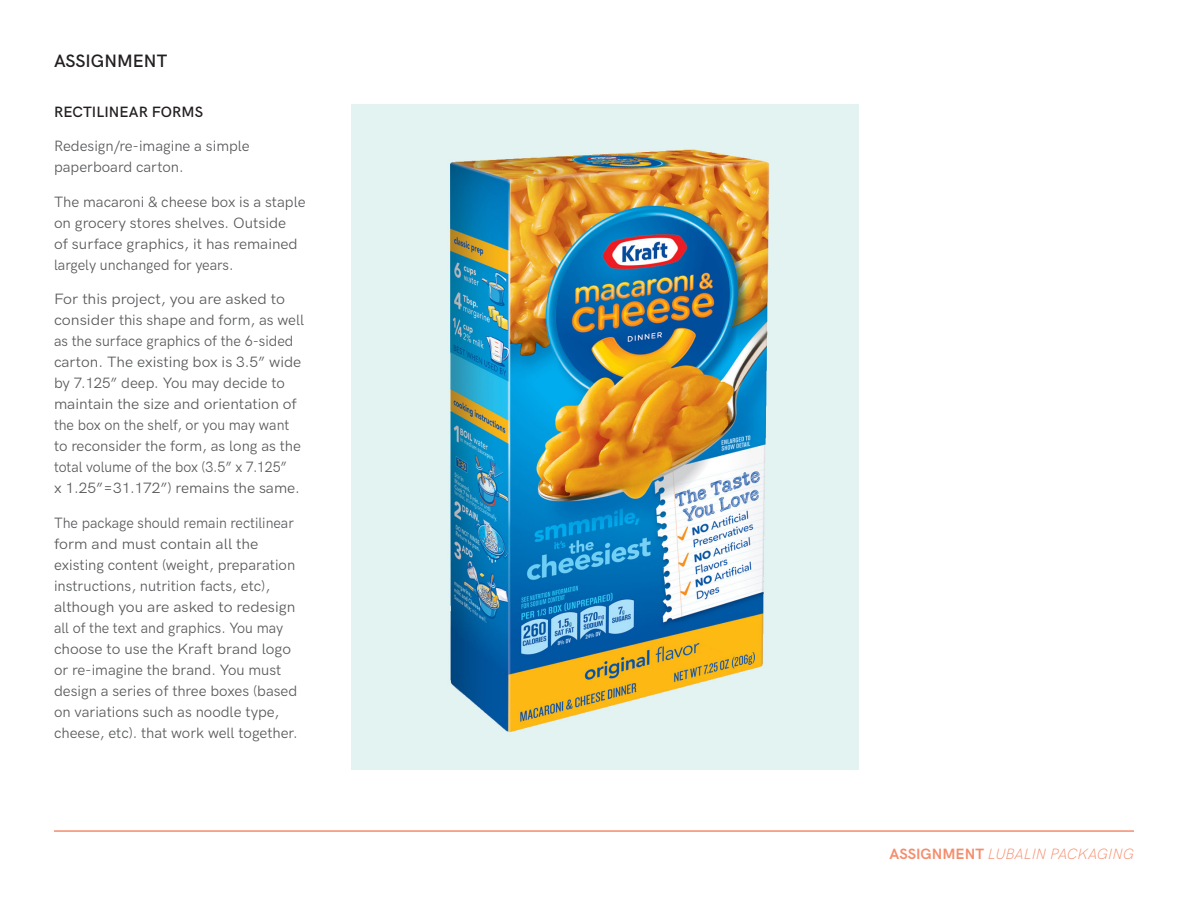
<style>
.page{position:relative;width:1188px;height:918px;background:#fff}
.page>*{position:absolute;margin:0;border:0;box-sizing:border-box;transform-origin:0 0}
.t1{font:600 18px "HK Grotesk";color:#231f20}
.t2{font:15px/21px "HK Grotesk";color:#57585a;scale:.95 1}
.t3{font:15px/21px "HK Grotesk";color:#57585a;scale:1.06 1}
.t4{font:15px/21px "HK Grotesk";color:#57585a}
.t5{font:italic 300 15px "HK Grotesk";color:#f58d6d}
.t6{font:600 15px "HK Grotesk";letter-spacing:.005em;color:#231f20}
.s1{font-weight:700;font-style:normal}
</style>
<div class="page">
<hr style="left:54px;top:830px;width:1080px;height:2px;background:#f58d6d">
<img style="left:351px;top:105px;width:507px;height:664px">
<p class="t1" style="left:54px;top:47px;width:115px">ASSIGNMENT</p>
<p class="t6" style="left:54px;top:100px;width:151px">RECTILINEAR FORMS</p>
<p class="t4" style="left:54px;top:134px;width:197px">Redesign/re-imagine a simple paperboard carton.</p>
<p class="t4" style="left:54px;top:190px;width:253px">The macaroni &amp; cheese box is a staple on grocery stores shelves. Outside<br>of surface graphics, it has remained largely unchanged for years.</p>
<p class="t3" style="left:54px;top:287px;width:238px">For this project, you are asked to consider this shape and form, as well as the surface graphics of the 6-sided carton. The existing box is 3.5” wide by 7.125” deep. You may decide to maintain the size and orientation of the box on the shelf, or you may want to reconsider the form, as long as the total volume of the box (3.5” x 7.125”<br>x 1.25”=31.172”) remains the same.</p>
<p class="t2" style="left:54px;top:511px;width:258px">The package should remain rectilinear form and must contain all the existing content (weight, preparation instructions, nutrition facts, etc), although you are asked to redesign all of the text and graphics. You may choose to use the Kraft brand logo or re-imagine the brand. You must design a series of three boxes (based on variations such as noodle type, cheese, etc). that work well together.</p>
<p class="t5" style="left:890px;top:842px;width:246px"><span class="s1">ASSIGNMENT</span> LUBALIN PACKAGING</p>
</div>
